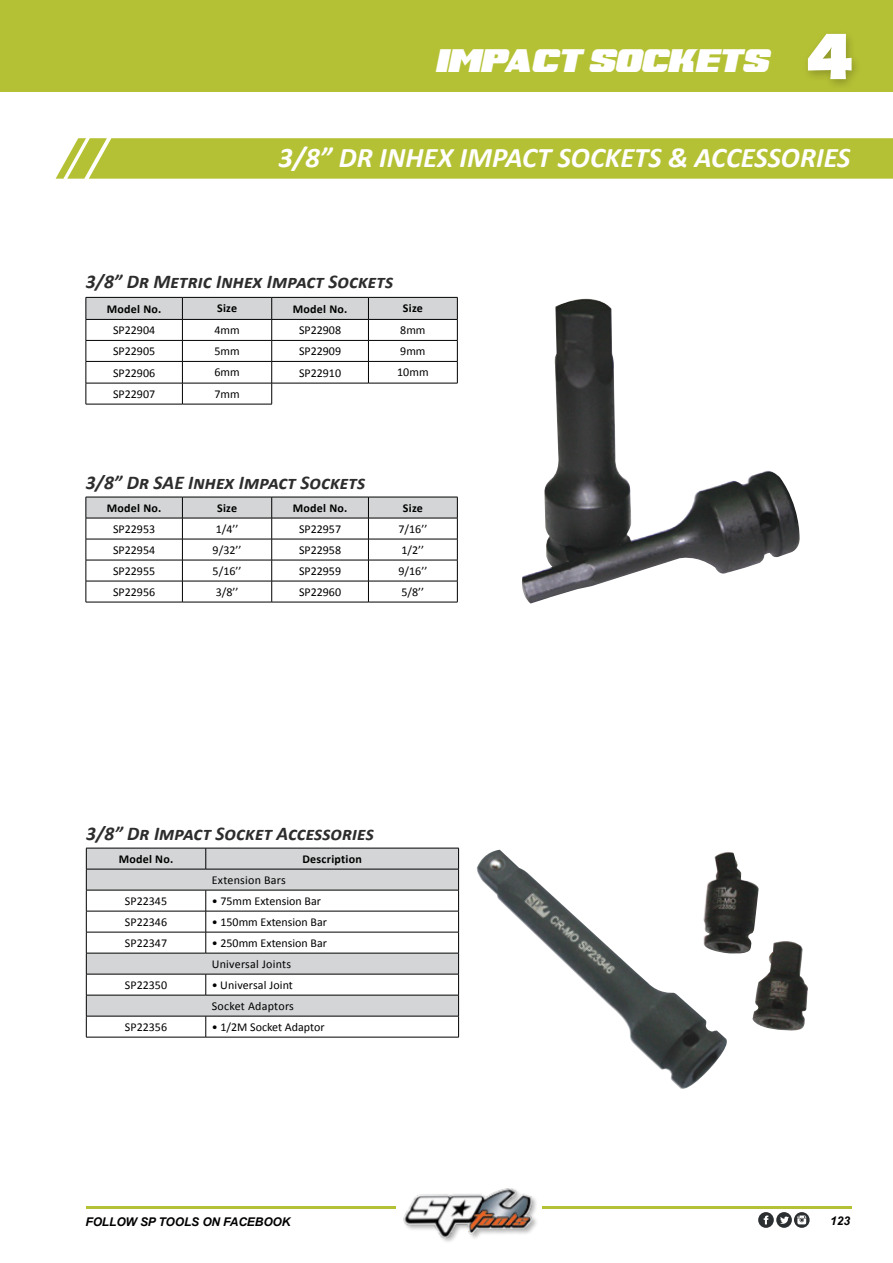
<style>
.page{position:relative;width:893px;height:1263px;background:#fff}
.page>*{position:absolute;margin:0;border:0;box-sizing:border-box;transform-origin:0 0}
.t1{font:italic 700 28.5px "Calibri";color:#fff}
.t2{font:italic 28.5px "Super Retro M54";color:#fff}
.t3{font:italic 700 19.5px "Calibri";color:#2d2d2d}
.t4{font:12px/21px "Calibri";color:#000}
.t5{font:700 12px "Calibri";letter-spacing:.02em;color:#000}
.t6{font:12px/21px "Calibri";letter-spacing:.02em;color:#000}
.t7{font:italic 700 12px "Arial";letter-spacing:-.01em;color:#000}
.s1{font-family:"Futura Std";font-weight:800;font-style:normal;font-size:60px}
</style>
<div class="page">
<div style="left:0;top:0;width:893px;height:92px;background:#b5c135"></div>
<div style="left:802px;top:30px;width:60px;height:61px;background:#000;opacity:.22"></div>
<svg style="left:56px;top:138px;width:837px;height:41px;background:#b7c33c"></svg>
<img style="left:522px;top:299px;width:278px;height:305px">
<hr style="left:86px;top:404px;width:96px;height:1px;background:#000">
<hr style="left:182px;top:404px;width:90px;height:1px;background:#000">
<svg style="left:86px;top:297px;width:372px;height:107px"></svg>
<hr style="left:86px;top:602px;width:96px;height:1px;background:#000">
<hr style="left:182px;top:602px;width:90px;height:1px;background:#000">
<hr style="left:272px;top:602px;width:96px;height:1px;background:#000">
<hr style="left:368px;top:602px;width:90px;height:1px;background:#000">
<svg style="left:86px;top:497px;width:372px;height:105px"></svg>
<img style="left:731px;top:852px;width:28px;height:102px">
<img style="left:752px;top:941px;width:56px;height:90px">
<img style="left:476px;top:850px;width:255px;height:239px">
<hr style="left:86px;top:1037px;width:120px;height:1px;background:#000">
<hr style="left:206px;top:1037px;width:253px;height:1px;background:#000">
<svg style="left:86px;top:848px;width:373px;height:189px"></svg>
<svg style="left:794px;top:1212px;width:16px;height:16px"></svg>
<svg style="left:776px;top:1212px;width:16px;height:16px"></svg>
<svg style="left:758px;top:1212px;width:16px;height:16px"></svg>
<svg style="left:764px;top:1215px;width:4px;height:9px"></svg>
<svg style="left:797px;top:1215px;width:9px;height:9px"></svg>
<svg style="left:780px;top:1216px;width:9px;height:8px"></svg>
<img style="left:403px;top:1188px;width:133px;height:53px">
<hr style="left:542px;top:1206px;width:309px;height:2px;background:#b5c135">
<hr style="left:86px;top:1206px;width:310px;height:2px;background:#b5c135">
<h1 class="t2" style="left:435px;top:49px;width:421px">IMPACT SOCKETS <span class="s1">4</span></h1>
<h1 class="t1" style="left:279px;top:140px;width:573px">3/8” DR INHEX IMPACT SOCKETS &amp; ACCESSORIES</h1>
<h2 class="t3" style="left:86px;top:269px;width:309px">3/8” Dr Metric Inhex Impact Sockets</h2>
<p class="t5" style="left:107px;top:301px;width:56px">Model No.</p>
<p class="t5" style="left:217px;top:301px;width:21px">Size</p>
<p class="t5" style="left:293px;top:301px;width:56px">Model No.</p>
<p class="t5" style="left:403px;top:301px;width:21px">Size</p>
<p class="t4" style="left:113px;top:320px;width:44px">SP22904</p>
<p class="t4" style="left:214px;top:320px;width:27px">4mm</p>
<p class="t4" style="left:299px;top:320px;width:44px">SP22908</p>
<p class="t4" style="left:400px;top:320px;width:27px">8mm</p>
<p class="t4" style="left:113px;top:341px;width:44px">SP22905</p>
<p class="t4" style="left:214px;top:341px;width:27px">5mm</p>
<p class="t4" style="left:299px;top:341px;width:44px">SP22909</p>
<p class="t4" style="left:400px;top:341px;width:27px">9mm</p>
<p class="t4" style="left:113px;top:362px;width:44px">SP22906</p>
<p class="t4" style="left:214px;top:362px;width:27px">6mm</p>
<p class="t4" style="left:299px;top:362px;width:44px">SP22910</p>
<p class="t4" style="left:397px;top:362px;width:33px">10mm</p>
<p class="t4" style="left:113px;top:384px;width:44px">SP22907</p>
<p class="t4" style="left:214px;top:384px;width:27px">7mm</p>
<h2 class="t3" style="left:86px;top:470px;width:281px">3/8” Dr SAE Inhex Impact Sockets</h2>
<p class="t5" style="left:107px;top:500px;width:56px">Model No.</p>
<p class="t5" style="left:217px;top:500px;width:21px">Size</p>
<p class="t5" style="left:293px;top:500px;width:56px">Model No.</p>
<p class="t5" style="left:403px;top:500px;width:21px">Size</p>
<p class="t4" style="left:113px;top:519px;width:44px">SP22953</p>
<p class="t4" style="left:216px;top:519px;width:24px">1/4’’</p>
<p class="t4" style="left:299px;top:519px;width:44px">SP22957</p>
<p class="t4" style="left:398px;top:519px;width:30px">7/16’’</p>
<p class="t4" style="left:113px;top:540px;width:44px">SP22954</p>
<p class="t4" style="left:213px;top:540px;width:30px">9/32’’</p>
<p class="t4" style="left:299px;top:540px;width:44px">SP22958</p>
<p class="t4" style="left:401px;top:540px;width:24px">1/2’’</p>
<p class="t4" style="left:113px;top:561px;width:44px">SP22955</p>
<p class="t4" style="left:213px;top:561px;width:30px">5/16’’</p>
<p class="t4" style="left:299px;top:561px;width:44px">SP22959</p>
<p class="t4" style="left:398px;top:561px;width:30px">9/16’’</p>
<p class="t4" style="left:113px;top:582px;width:44px">SP22956</p>
<p class="t4" style="left:216px;top:582px;width:24px">3/8’’</p>
<p class="t4" style="left:299px;top:582px;width:44px">SP22960</p>
<p class="t4" style="left:401px;top:582px;width:24px">5/8’’</p>
<h2 class="t3" style="left:86px;top:821px;width:289px">3/8” Dr Impact Socket Accessories</h2>
<p class="t5" style="left:119px;top:851px;width:56px">Model No.</p>
<p class="t5" style="left:302px;top:851px;width:61px">Description</p>
<p class="t4" style="left:212px;top:870px;width:76px">Extension Bars</p>
<p class="t4" style="left:125px;top:891px;width:44px">SP22345</p>
<p class="t4" style="left:212px;top:891px;width:111px">• 75mm Extension Bar</p>
<p class="t4" style="left:125px;top:912px;width:44px">SP22346</p>
<p class="t4" style="left:212px;top:912px;width:117px">• 150mm Extension Bar</p>
<p class="t4" style="left:125px;top:933px;width:44px">SP22347</p>
<p class="t6" style="left:212px;top:933px;width:117px">• 250mm Extension Bar<br>Universal Joints</p>
<p class="t4" style="left:125px;top:975px;width:44px">SP22350</p>
<p class="t4" style="left:212px;top:975px;width:84px">• Universal Joint<br>Socket Adaptors</p>
<p class="t4" style="left:125px;top:1017px;width:44px">SP22356</p>
<p class="t4" style="left:212px;top:1017px;width:114px">• 1/2M Socket Adaptor</p>
<p class="t7" style="left:86px;top:1213px;width:206px">FOLLOW SP TOOLS ON FACEBOOK</p>
<p class="t7" style="left:830px;top:1213px;width:21px">123</p>
</div>
